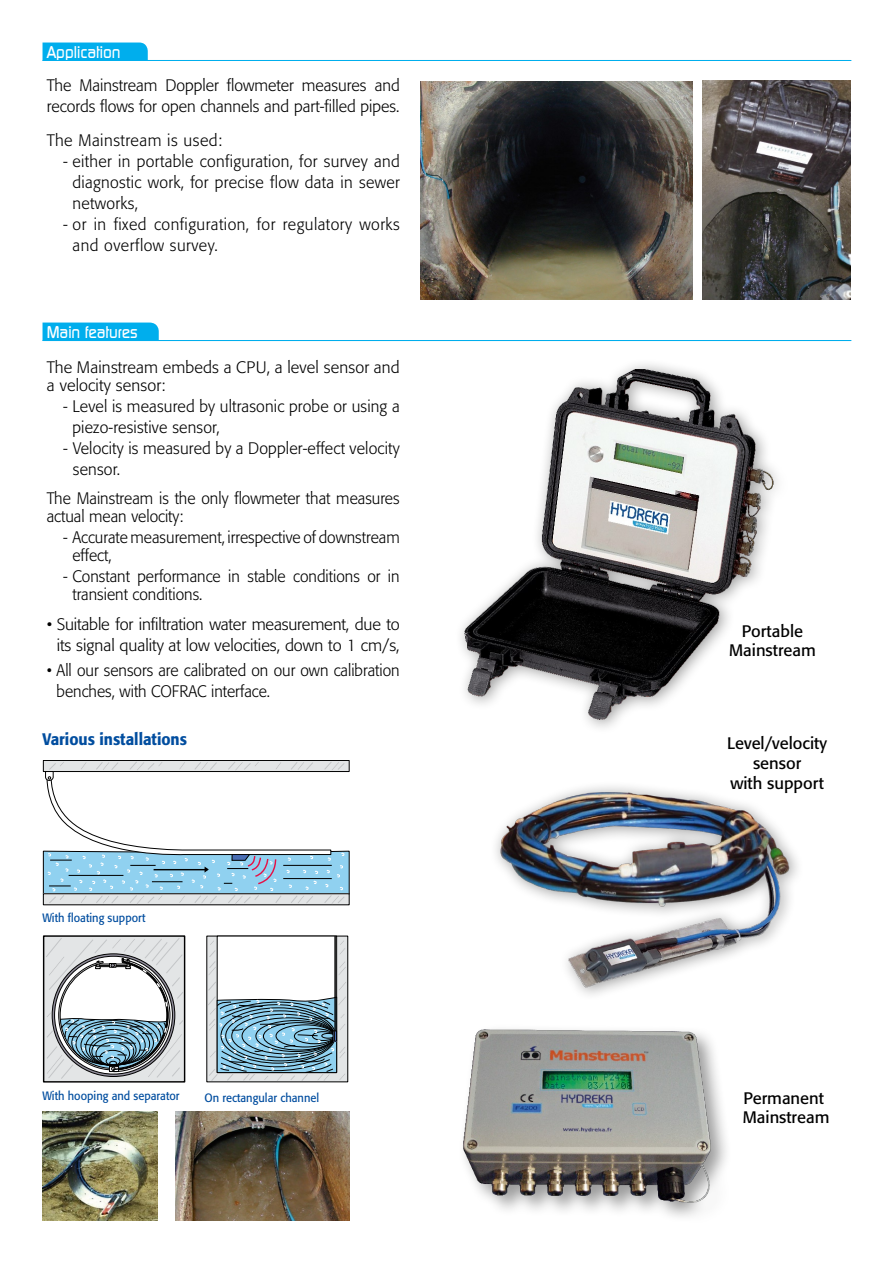
<style>
.page{position:relative;width:893px;height:1263px;background:#fff}
.page>*{position:absolute;margin:0;border:0;box-sizing:border-box;transform-origin:0 0}
.t1{font:300 16.5px/21px "Formata";color:#000}
.t2{font:300 16.5px/18px "Formata";color:#000;scale:.95 1}
.t3{font:300 16.5px/21px "Formata";letter-spacing:.03em;color:#000}
.t4{font:16.5px/19.5px "Formata";color:#000;text-align:center}
.t5{font:500 16.5px "Digital";color:#fff;scale:.92 1}
.t6{font:500 16.5px "Formata";color:#004d9f;scale:.92 1}
.t7{font:12px "Formata";color:#004d9f;scale:.92 1}
</style>
<div class="page">
<img style="left:460px;top:370px;width:318px;height:358px">
<div style="left:489px;top:780px;width:314px;height:222px;background:#000;opacity:.4"></div>
<img style="left:489px;top:791px;width:314px;height:211px">
<img style="left:462px;top:1029px;width:265px;height:188px">
<div style="left:43px;top:43px;width:105px;height:17px;background:#00aeed"></div>
<div style="left:43px;top:323px;width:116px;height:17px;background:#00aeed"></div>
<div style="left:43px;top:935px;width:142px;height:147px;border:1px solid #000"></div>
<svg style="left:45px;top:937px;width:139px;height:143px"></svg>
<hr style="left:334px;top:936px;width:2px;height:98px;background:#000">
<svg style="left:207px;top:939px;width:140px;height:143px"></svg>
<svg style="left:43px;top:760px;width:307px;height:145px"></svg>
<img style="left:43px;top:1112px;width:115px;height:108px">
<img style="left:175px;top:1112px;width:175px;height:108px">
<hr style="left:43px;top:60px;width:808px;height:1px;background:#00aeed">
<hr style="left:43px;top:340px;width:808px;height:1px;background:#00aeed">
<img style="left:421px;top:82px;width:271px;height:218px">
<img style="left:703px;top:81px;width:147px;height:219px">
<p class="t5" style="left:47px;top:42px;width:82px">Application</p>
<p class="t1" style="left:47px;top:75px;width:354px">The Mainstream Doppler flowmeter measures and records flows for open channels and part-filled pipes.</p>
<p class="t3" style="left:47px;top:130px;width:177px">The Mainstream is used:</p>
<p class="t1" style="left:73px;top:151px;width:329px;text-align:justify;text-indent:-9px">- either in portable configuration, for survey and diagnostic work, for precise flow data in sewer networks,</p>
<p class="t3" style="left:73px;top:214px;width:329px;text-indent:-9px">- or in fixed configuration, for regulatory works and overflow survey.</p>
<p class="t5" style="left:47px;top:322px;width:100px">Main features</p>
<p class="t1" style="left:47px;top:358px;width:354px;line-height:18px">The Mainstream embeds a CPU, a level sensor and a velocity sensor:</p>
<p class="t2" style="left:72px;top:396px;width:346px;line-height:21px;text-indent:-9px">- level is measured by ultrasonic probe or using a piezo-resistive sensor,</p>
<p class="t1" style="left:73px;top:438px;width:328px;text-indent:-10px">- Velocity is measured by a Doppler-effect velocity sensor.</p>
<p class="t2" style="left:47px;top:490px;width:373px">The Mainstream is the only flowmeter that measures actual mean velocity:</p>
<p class="t2" style="left:72px;top:529px;width:346px;text-indent:-9px">- Accurate measurement, irrespective of downstream effect,</p>
<p class="t2" style="left:72px;top:568px;width:346px;text-indent:-9px">- Constant performance in stable conditions or in transient conditions.</p>
<p class="t1" style="left:47px;top:614px;width:354px;text-align:right">• Suitable for infiltration water measurement, due to its signal quality at low velocities, down to 1 cm/s,</p>
<p class="t2" style="left:57px;top:660px;width:363px;line-height:21px;text-indent:-10px">• All our sensors are calibrated on our own calibration benches, with COFRAC interface.</p>
<p class="t6" style="left:43px;top:728px;width:159px">Various installations</p>
<p class="t7" style="left:43px;top:910px;width:114px">With floating support</p>
<p class="t7" style="left:43px;top:1088px;width:150px">With hooping and separator</p>
<p class="t7" style="left:204px;top:1090px;width:126px">On rectangular channel</p>
<p class="t4" style="left:729px;top:621px;width:88px">Portable<br>Mainstream</p>
<p class="t4" style="left:727px;top:734px;width:101px">Level/velocity sensor<br>with support</p>
<p class="t4" style="left:743px;top:1088px;width:88px;text-align:left">Permanent<br>Mainstream</p>
</div>
